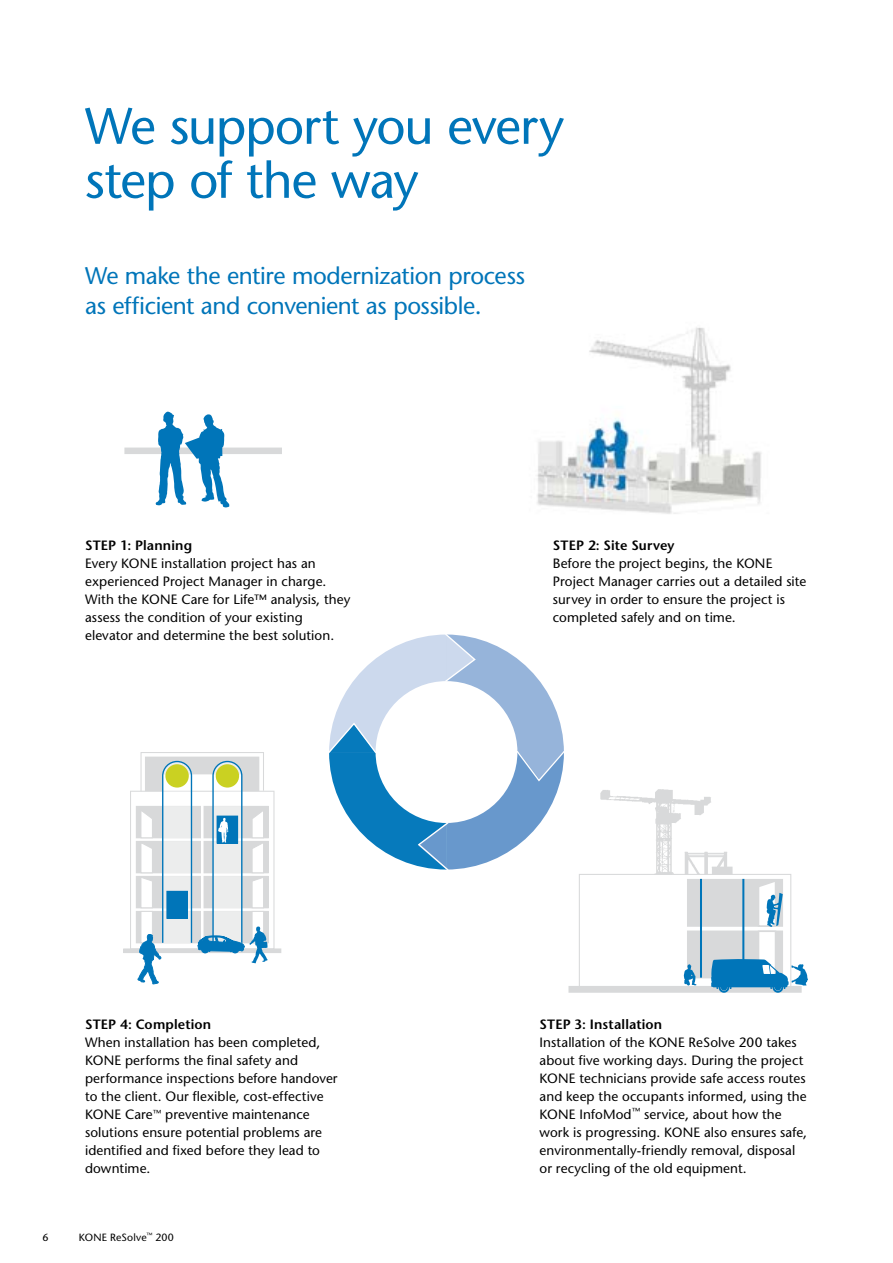
<style>
.page{position:relative;width:893px;height:1263px;background:#fff}
.page>*{position:absolute;margin:0;border:0;box-sizing:border-box;transform-origin:0 0}
.t1{font:500 51px/54px "Stone Sans Std";letter-spacing:-.02em;color:#0075b9}
.t2{font:500 24px/30px "Stone Sans Std";letter-spacing:-.015em;color:#0075b9}
.t3{font:500 13.5px/18px "Stone Sans Std";letter-spacing:.01em;color:#000}
.t4{font:600 13.5px "Stone Sans Std";letter-spacing:.01em;color:#000}
.t5{font:500 10.5px "Stone Sans Std";letter-spacing:.02em;color:#000}
</style>
<div class="page">
<img style="left:537px;top:327px;width:225px;height:187px">
<svg style="left:124px;top:412px;width:157px;height:95px"></svg>
<svg style="left:329px;top:634px;width:235px;height:236px"></svg>
<img style="left:600px;top:789px;width:133px;height:85px">
<div style="left:579px;top:874px;width:212px;height:113px;border:1px solid #d8d9da"></div>
<div style="left:569px;top:987px;width:232px;height:5px;background:#d8d9da"></div>
<div style="left:568px;top:986px;width:234px;height:7px;border:2px solid #d8d9da"></div>
<div style="left:688px;top:880px;width:94px;height:46px;background:#d8d9da"></div>
<div style="left:687px;top:879px;width:96px;height:48px;border:2px solid #d8d9da"></div>
<div style="left:688px;top:931px;width:94px;height:47px;background:#d8d9da"></div>
<div style="left:687px;top:930px;width:96px;height:48px;border:2px solid #d8d9da"></div>
<div style="left:758px;top:931px;width:17px;height:47px;background:#fff"></div>
<div style="left:758px;top:930px;width:18px;height:48px;border:2px solid #d8d9da"></div>
<hr style="left:700px;top:879px;width:2px;height:99px;background:#0075b9">
<hr style="left:742px;top:879px;width:2px;height:99px;background:#0075b9">
<svg style="left:711px;top:959px;width:97px;height:34px"></svg>
<svg style="left:757px;top:879px;width:26px;height:48px"></svg>
<svg style="left:684px;top:964px;width:12px;height:21px"></svg>
<hr style="left:124px;top:949px;width:157px;height:3px;background:#d8d9da">
<div style="left:123px;top:948px;width:158px;height:5px;border:1px solid #d8d9da"></div>
<svg style="left:130px;top:752px;width:144px;height:232px"></svg>
<hr style="left:892px;top:0;width:1px;height:1263px;background:#c1c1c3">
<h1 class="t1" style="left:85px;top:99px;width:481px">We support you every step of the way</h1>
<h2 class="t2" style="left:85px;top:260px;width:442px">We make the entire modernization process as efficient and convenient as possible.</h2>
<p class="t4" style="left:85px;top:538px;width:109px">STEP 1: Planning</p>
<p class="t3" style="left:85px;top:555px;width:267px">Every KONE installation project has an experienced Project Manager in charge.<br>With the KONE Care for Life™ analysis, they assess the condition of your existing elevator and determine the best solution.</p>
<p class="t4" style="left:553px;top:538px;width:123px">STEP 2: Site Survey</p>
<p class="t3" style="left:553px;top:555px;width:255px">Before the project begins, the KONE Project Manager carries out a detailed site survey in order to ensure the project is completed safely and on time.</p>
<p class="t4" style="left:85px;top:1016px;width:128px">STEP 4: Completion</p>
<p class="t3" style="left:85px;top:1034px;width:254px">When installation has been completed, KONE performs the final safety and performance inspections before handover to the client. Our flexible, cost-effective KONE Care<sup>™</sup> preventive maintenance solutions ensure potential problems are identified and fixed before they lead to downtime.</p>
<p class="t5" style="left:43px;top:1231px;width:8px">6</p>
<p class="t5" style="left:79px;top:1231px;width:97px">KONE ReSolve<sup>™</sup> 200</p>
<p class="t4" style="left:539px;top:1016px;width:124px">STEP 3: Installation</p>
<p class="t3" style="left:539px;top:1034px;width:269px">Installation of the KONE ReSolve 200 takes about five working days. During the project KONE technicians provide safe access routes and keep the occupants informed, using the KONE InfoMod<sup>™</sup> service, about how the work is progressing. KONE also ensures safe, environmentally-friendly removal, disposal or recycling of the old equipment.</p>
</div>
